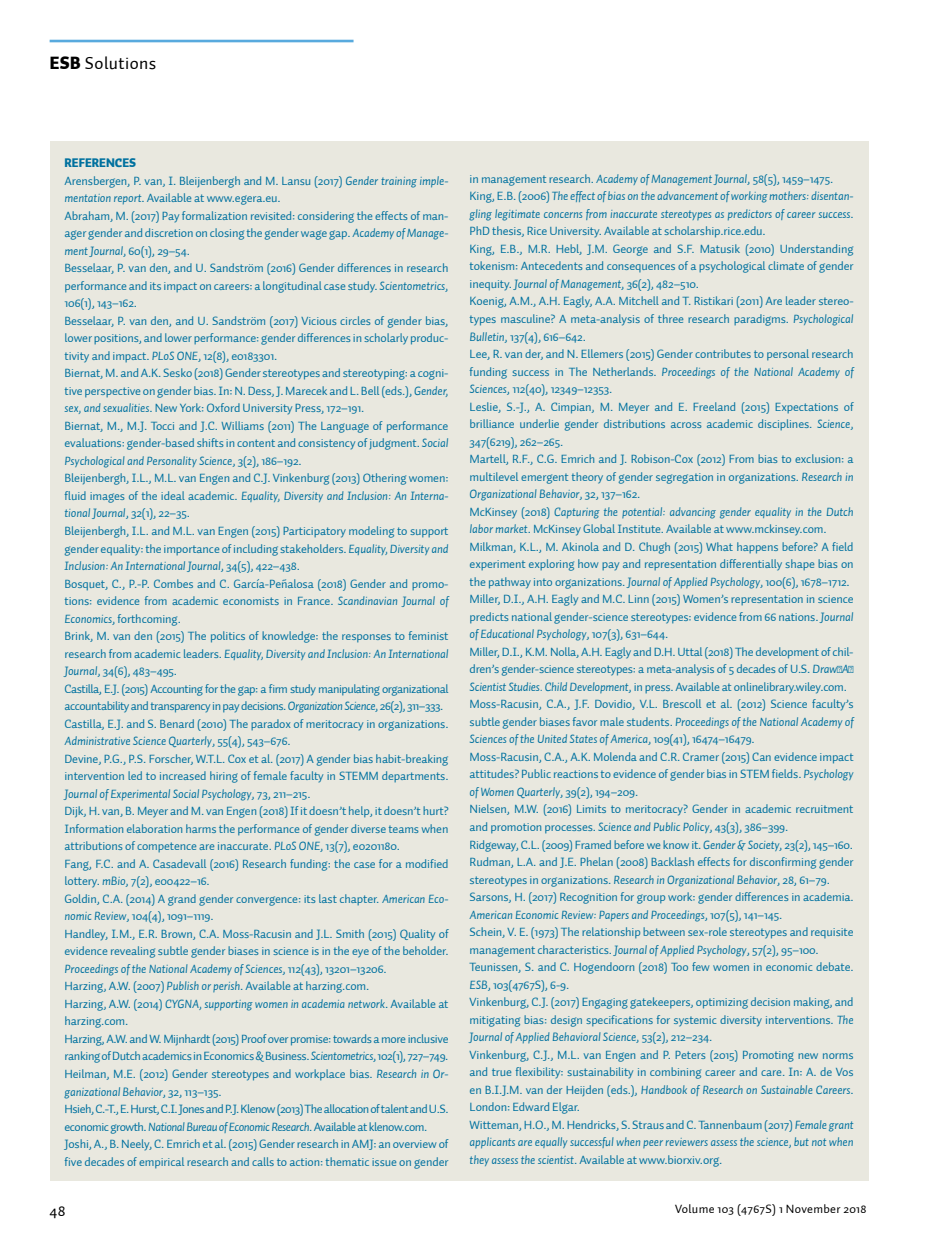
<style>
.page{position:relative;width:943px;height:1241px;background:#fff}
.page>*{position:absolute;margin:0;border:0;box-sizing:border-box;transform-origin:0 0}
.t1{font:17.5px "Auto 1";letter-spacing:.025em;color:#000}
.t2{font:15.75px "Auto 1";color:#000}
.t3{font:12.25px/17.5px "Auto 1";letter-spacing:-.01em;color:#00719f}
.t4{font:12.25px "Auto 1";letter-spacing:.025em;color:#000}
.s1{font-weight:900}
.s2{font-style:italic}
</style>
<div class="page">
<hr style="left:50px;top:40px;width:303px;height:2px;background:#58aade">
<div style="left:50px;top:141px;width:818px;height:1040px;background:#e9e8df"></div>
<h1 class="t1" style="left:50px;top:53px;width:108px"><span class="s1">ESB</span> Solutions</h1>
<p class="t3" style="left:64px;top:154px;width:385px"><span class="s1">REFERENCES<br></span>Arensbergen, P. van, I. Bleijenbergh and M. Lansu (2017) <span class="s2">Gender training imple&shy;mentation report</span>. Available at www.egera.eu.<br>Abraham, M. (2017) Pay formalization revisited: considering the effects of man&shy;ager gender and discretion on closing the gender wage gap. <span class="s2">Academy of Manage&shy;ment Journal</span>, 60(1), 29–54.<br>Besselaar, P. van den, and U. Sandström (2016) Gender differences in research performance and its impact on careers: a longitudinal case study. <span class="s2">Scientometrics</span>, 106(1), 143–162.<br>Besselaar, P. van den, and U. Sandström (2017) Vicious circles of gender bias, lower positions, and lower performance: gender differences in scholarly produc&shy;tivity and impact. <span class="s2">PLoS ONE</span>, 12(8), e0183301.<br>Biernat, M. and A.K. Sesko (2018) Gender stereotypes and stereotyping: a cogni&shy;tive perspective on gender bias. In: N. Dess, J. Marecek and L. Bell (eds.), <span class="s2">Gender, sex, and sexualities</span>. New York: Oxford University Press, 172–191.<br>Biernat, M., M.J. Tocci and J.C. Williams (2011) The Language of performance evaluations: gender-based shifts in content and consistency of judgment. <span class="s2">Social Psychological and Personality Science</span>, 3(2), 186–192.<br>Bleijenbergh, I.L., M.L. van Engen and C.J. Vinkenburg (2013) Othering women: fluid images of the ideal academic. <span class="s2">Equality, Diversity and Inclusion: An Interna&shy;tional Journal</span>, 32(1), 22–35.<br>Bleijenbergh, I.L. and M.L. van Engen (2015) Participatory modeling to support gender equality: the importance of including stakeholders. <span class="s2">Equality, Diversity and Inclusion: An International Journal</span>, 34(5), 422–438.<br>Bosquet, C., P.-P. Combes and C. García-Peñalosa (2018) Gender and promo&shy;tions: evidence from academic economists in France. <span class="s2">Scandinavian Journal of Economics</span>, forthcoming.<br>Brink, M. van den (2015) The politics of knowledge: the responses to feminist research from academic leaders. <span class="s2">Equality, Diversity and Inclusion: An International Journal</span>, 34(6), 483–495.<br>Castilla, E.J. (2015) Accounting for the gap: a firm study manipulating organizational accountability and transparency in pay decisions. <span class="s2">Organization Science</span>, 26(2), 311–333.<br>Castilla, E.J. and S. Benard (2010) The paradox of meritocracy in organizations.<br><span class="s2">Administrative Science Quarterly</span>, 55(4), 543–676.<br>Devine, P.G., P.S. Forscher, W.T.L. Cox et al. (2017) A gender bias habit-breaking intervention led to increased hiring of female faculty in STEMM departments.<br><span class="s2">Journal of Experimental Social Psychology</span>, 73, 211–215.<br>Dijk, H. van, B. Meyer and M. van Engen (2018) If it doesn’t help, it doesn’t hurt?<br>Information elaboration harms the performance of gender diverse teams when attributions of competence are inaccurate. <span class="s2">PLoS ONE</span>, 13(7), e0201180.<br>Fang, F.C. and A. Casadevall (2016) Research funding: the case for a modified lottery. <span class="s2">mBio</span>, 7(2), e00422–16.<br>Goldin, C.A. (2014) A grand gender convergence: its last chapter. <span class="s2">American Eco&shy;nomic Review</span>, 104(4), 1091–1119.<br>Handley, I.M., E.R. Brown, C.A. Moss-Racusin and J.L. Smith (2015) Quality of evidence revealing subtle gender biases in science is in the eye of the beholder.<br><span class="s2">Proceedings of the National Academy of Sciences</span>, 112(43), 13201–13206.<br>Harzing, A.W. (2007) <span class="s2">Publish or perish</span>. Available at harzing.com.<br>Harzing, A.W. (2014) <span class="s2">CYGNA, supporting women in academia network</span>. Available at harzing.com.<br>Harzing, A.W. and W. Mijnhardt (2015) Proof over promise: towards a more inclusive ranking of Dutch academics in Economics &amp; Business. <span class="s2">Scientometrics</span>, 102(1), 727–749.<br>Heilman, M.E. (2012) Gender stereotypes and workplace bias. <span class="s2">Research in Or&shy;ganizational Behavior</span>, 32, 113–135.<br>Hsieh, C.-T., E. Hurst, C.I. Jones and P.J. Klenow (2013) The allocation of talent and U.S. economic growth. <span class="s2">National Bureau of Economic Research</span>. Available at klenow.com.<br>Joshi, A., B. Neely, C. Emrich et al. (2015) Gender research in AMJ: an overview of five decades of empirical research and calls to action: thematic issue on gender</p>
<p class="t3" style="left:469px;top:170px;width:385px">in management research. <span class="s2">Academy of Management Journal</span>, 58(5), 1459–1475.<br>King, E.B. (2006) <span class="s2">The effect of bias on the advancement of working mothers: disentan&shy;gling legitimate concerns from inaccurate stereotypes as predictors of career success</span>.<br>PhD thesis, Rice University. Available at scholarship.rice.edu.<br>King, E.B., M.R. Hebl, J.M. George and S.F. Matusik (2010) Understanding tokenism: Antecedents and consequences of a psychological climate of gender inequity. <span class="s2">Journal of Management</span>, 36(2), 482–510.<br>Koenig, A.M., A.H. Eagly, A.A. Mitchell and T. Ristikari (2011) Are leader stereo&shy;types masculine? A meta-analysis of three research paradigms. <span class="s2">Psychological Bulletin</span>, 137(4), 616–642.<br>Lee, R. van der, and N. Ellemers (2015) Gender contributes to personal research funding success in The Netherlands. <span class="s2">Proceedings of the National Academy of Sciences</span>, 112(40), 12349–12353.<br>Leslie, S.-J., A. Cimpian, M. Meyer and E. Freeland (2015) Expectations of brilliance underlie gender distributions across academic disciplines. <span class="s2">Science</span>, 347(6219), 262–265.<br>Martell, R.F., C.G. Emrich and J. Robison-Cox (2012) From bias to exclusion: a multilevel emergent theory of gender segregation in organizations. <span class="s2">Research in Organizational Behavior</span>, 32, 137–162.<br>McKinsey (2018) <span class="s2">Capturing the potential: advancing gender equality in the Dutch labor market</span>. McKinsey Global Institute. Available at www.mckinsey.com.<br>Milkman, K.L., M. Akinola and D. Chugh (2015) What happens before? A field experiment exploring how pay and representation differentially shape bias on the pathway into organizations. <span class="s2">Journal of Applied Psychology</span>, 100(6), 1678–1712.<br>Miller, D.I., A.H. Eagly and M.C. Linn (2015) Women’s representation in science predicts national gender-science stereotypes: evidence from 66 nations. <span class="s2">Journal of Educational Psychology</span>, 107(3), 631–644.<br>Miller, D.I., K.M. Nolla, A.H. Eagly and D.H. Uttal (2018) The development of chil&shy;dren’s gender-science stereotypes: a meta-analysis of 5 decades of U.S. <span class="s2">Draw‐A‐ Scientist Studies. Child Development</span>, in press. Available at onlinelibrary.wiley.com.<br>Moss-Racusin, C.A., J.F. Dovidio, V.L. Brescoll et al. (2012) Science faculty’s subtle gender biases favor male students. <span class="s2">Proceedings of the National Academy of Sciences of the United States of America</span>, 109(41), 16474–16479.<br>Moss-Racusin, C.A., A.K. Molenda and C.R. Cramer (2015) Can evidence impact attitudes? Public reactions to evidence of gender bias in STEM fields. <span class="s2">Psychology of Women Quarterly</span>, 39(2), 194–209.<br>Nielsen, M.W. (2016) Limits to meritocracy? Gender in academic recruitment and promotion processes. <span class="s2">Science and Public Policy</span>, 43(3), 386–399.<br>Ridgeway, C.L. (2009) Framed before we know it. <span class="s2">Gender &amp; Society</span>, 23(2), 145–160.<br>Rudman, L.A. and J.E. Phelan (2008) Backlash effects for disconfirming gender stereotypes in organizations. <span class="s2">Research in Organizational Behavior</span>, 28, 61–79.<br>Sarsons, H. (2017) Recognition for group work: gender differences in academia.<br><span class="s2">American Economic Review: Papers and Proceedings</span>, 107(5), 141–145.<br>Schein, V. E. (1973) The relationship between sex-role stereotypes and requisite management characteristics. <span class="s2">Journal of Applied Psychology</span>, 57(2), 95–100.<br>Teunissen, S. and C. Hogendoorn (2018) Too few women in economic debate.<br><span class="s2">ESB</span>, 103(4767S), 6-9.<br>Vinkenburg, C.J. (2017) Engaging gatekeepers, optimizing decision making, and mitigating bias: design specifications for systemic diversity interventions. <span class="s2">The Journal of Applied Behavioral Science</span>, 53(2), 212–234.<br>Vinkenburg, C.J., M.L. van Engen and P. Peters (2015) Promoting new norms and true flexibility: sustainability in combining career and care. In: A. de Vos en B.I.J.M. van der Heijden (eds.), <span class="s2">Handbook of Research on Sustainable Careers</span>.<br>London: Edward Elgar.<br>Witteman, H.O., M. Hendricks, S. Straus and C. Tannenbaum (2017) <span class="s2">Female grant applicants are equally successful when peer reviewers assess the science, but not when they assess the scientist</span>. Available at www.biorxiv.org.</p>
<p class="t2" style="left:50px;top:1200px;width:18px">48</p>
<p class="t4" style="left:675px;top:1201px;width:193px">Volume 103 (4767S) 1 November 2018</p>
</div>
